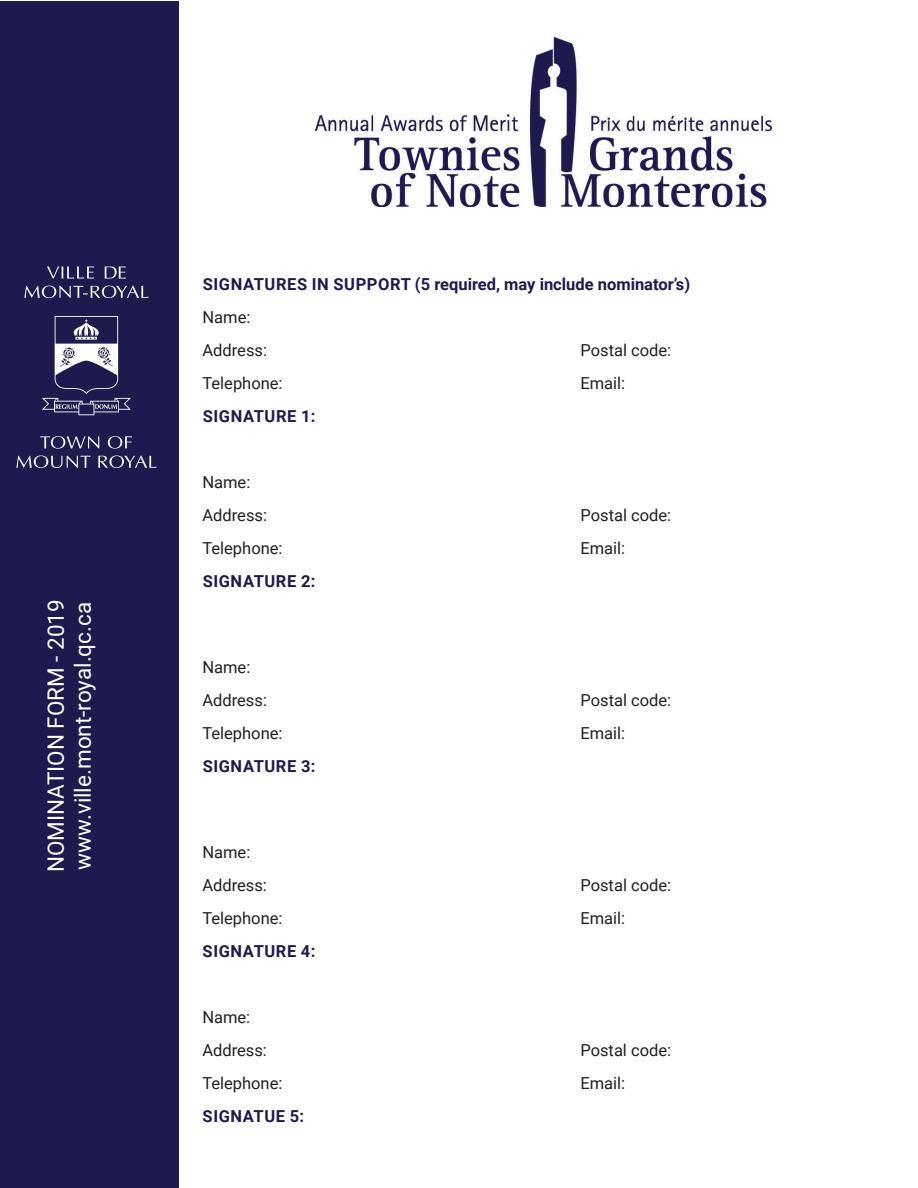
<style>
.page{position:relative;width:918px;height:1188px;background:#fff}
.page>*{position:absolute;margin:0;border:0;box-sizing:border-box;transform-origin:0 0}
.t1{font:22.5px/27px "Roboto";color:#fff}
.t2{font:16.5px/33px "Roboto";color:#231f20}
.t3{font:700 16.5px "Roboto";letter-spacing:.035em;color:#1f1a4e}
.t4{font:700 16.5px "Roboto";color:#1f1a4e}
</style>
<div class="page">
<img style="left:316px;top:38px;width:455px;height:168px">
<div style="left:1px;top:1px;width:178px;height:1186px;background:#1f1a4e"></div>
<svg style="left:16px;top:266px;width:140px;height:202px"></svg>
<h1 class="t1" style="left:41px;top:872px;width:274px;rotate:-90deg">NOMINATION FORM - 2019 www.ville.mont-royal.qc.ca</h1>
<p class="t4" style="left:203px;top:273px;width:489px">SIGNATURES IN SUPPORT (5 required, may include nominator’s)</p>
<p class="t2" style="left:202px;top:300px;width:66px">Name:<br>Address:</p>
<p class="t2" style="left:581px;top:333px;width:92px">Postal code:</p>
<p class="t2" style="left:202px;top:366px;width:82px">Telephone:</p>
<p class="t2" style="left:581px;top:366px;width:46px">Email:</p>
<p class="t3" style="left:203px;top:405px;width:114px">SIGNATURE 1:</p>
<p class="t2" style="left:202px;top:465px;width:66px">Name:<br>Address:</p>
<p class="t2" style="left:580px;top:498px;width:92px">Postal code:</p>
<p class="t2" style="left:202px;top:531px;width:82px">Telephone:</p>
<p class="t2" style="left:580px;top:531px;width:46px">Email:</p>
<p class="t3" style="left:203px;top:570px;width:114px">SIGNATURE 2:</p>
<p class="t2" style="left:202px;top:650px;width:66px">Name:<br>Address:</p>
<p class="t2" style="left:580px;top:683px;width:92px">Postal code:</p>
<p class="t2" style="left:202px;top:716px;width:82px">Telephone:</p>
<p class="t2" style="left:580px;top:716px;width:46px">Email:</p>
<p class="t3" style="left:203px;top:755px;width:114px">SIGNATURE 3:</p>
<p class="t2" style="left:202px;top:835px;width:66px">Name:<br>Address:</p>
<p class="t2" style="left:580px;top:868px;width:92px">Postal code:</p>
<p class="t2" style="left:202px;top:901px;width:82px">Telephone:</p>
<p class="t2" style="left:580px;top:901px;width:46px">Email:</p>
<p class="t3" style="left:203px;top:939px;width:114px">SIGNATURE 4:</p>
<p class="t2" style="left:202px;top:1000px;width:66px">Name:<br>Address:</p>
<p class="t2" style="left:580px;top:1033px;width:92px">Postal code:</p>
<p class="t2" style="left:202px;top:1066px;width:82px">Telephone:</p>
<p class="t2" style="left:580px;top:1066px;width:46px">Email:</p>
<p class="t3" style="left:203px;top:1104px;width:103px">SIGNATUE 5:</p>
</div>
